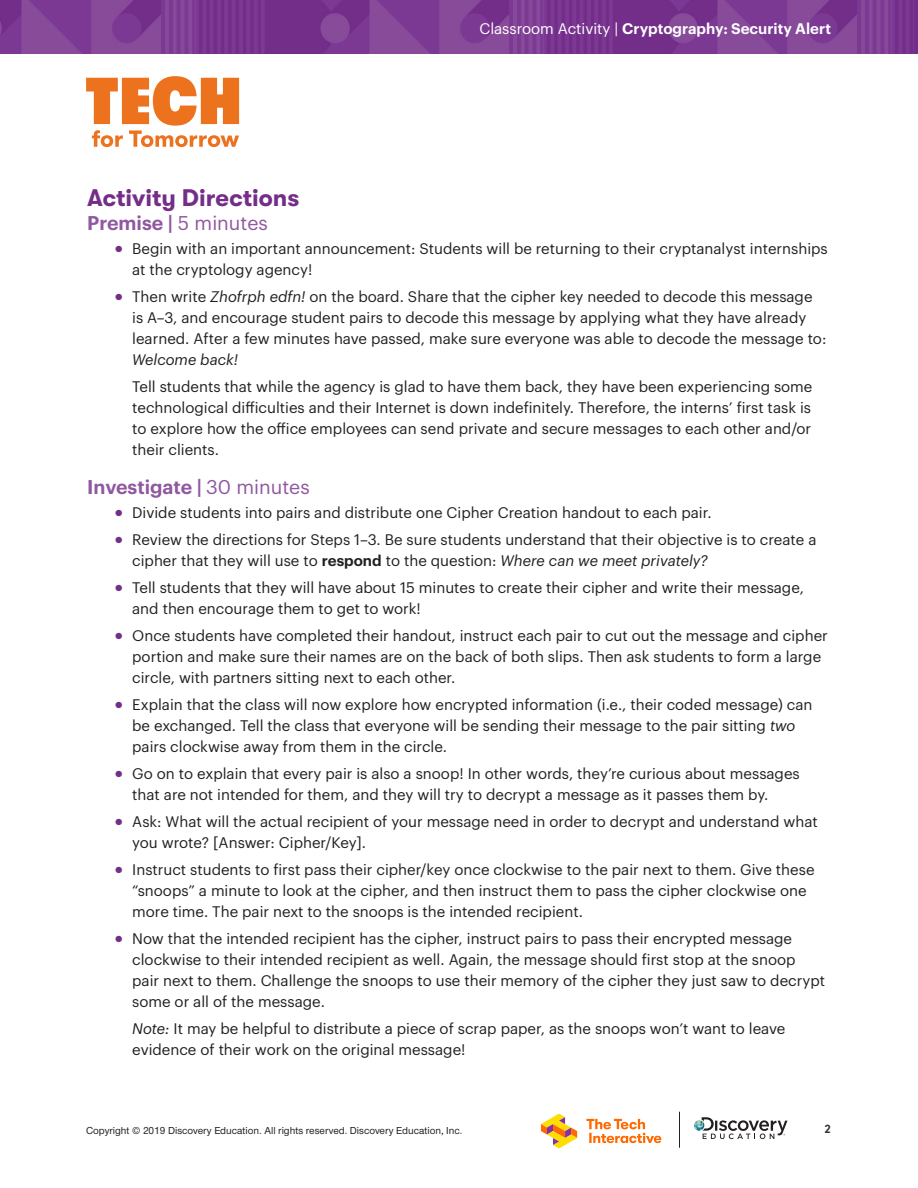
<style>
.page{position:relative;width:918px;height:1188px;background:#fff}
.page>*{position:absolute;margin:0;border:0;box-sizing:border-box;transform-origin:0 0}
.Subhead_1{font:700 24px "GT Walsheim";color:#742e88}
.Subhead_2_80{font:600 19.5px "Graphik LC";color:#9058a0}
.Bullet_no_bullet_las{font:15px/21px "Graphik LC";color:#231f20}
.Bullet_no_bullet{font:15px/21px "Graphik LC";color:#231f20}
.t1{font:600 15px "Graphik LC";color:#fff}
.t2{font:700 12px "DIN2014";color:#343333}
.t3{font:10.5px "UHC Sans";color:#231f20}
.s1{font-weight:400}
.s2{font-family:"Helvetica Neue";font-weight:300;color:#742e88}
.s3{font-style:italic}
.s4{font-weight:600}
</style>
<div class="page">
<img style="left:0;top:0;width:914px;height:54px">
<svg style="left:694px;top:1117px;width:94px;height:22px"></svg>
<hr style="left:679px;top:1112px;width:1px;height:36px;background:#231f20">
<svg style="left:541px;top:1114px;width:36px;height:34px"></svg>
<svg style="left:586px;top:1119px;width:75px;height:24px"></svg>
<svg style="left:86px;top:76px;width:153px;height:71px"></svg>
<p class="t1" style="left:479px;top:17px;width:353px"><span class="s1">Classroom Activity |</span> Cryptography: Security Alert</p>
<p class="Subhead_1" style="left:87px;top:184px;width:214px">Activity Directions</p>
<p class="Subhead_2_80" style="left:87px;top:208px;width:182px">Premise | <span class="s1">5 minutes</span></p>
<p class="Bullet_no_bullet_las" style="left:132px;top:237px;width:697px;text-indent:-18px"><span class="s2">●</span> Begin with an important announcement: Students will be returning to their cryptanalyst internships at the cryptology agency!</p>
<p class="Bullet_no_bullet_las" style="left:132px;top:285px;width:696px;text-indent:-18px"><span class="s2">●</span> Then write <span class="s3">Zhofrph edfn!</span> on the board. Share that the cipher key needed to decode this message is A–3, and encourage student pairs to decode this message by applying what they have already learned. After a few minutes have passed, make sure everyone was able to decode the message to:<br><span class="s3">Welcome back!</span></p>
<p class="Bullet_no_bullet_las" style="left:132px;top:375px;width:682px;text-align:justify">Tell students that while the agency is glad to have them back, they have been experiencing some technological difficulties and their Internet is down indefinitely. Therefore, the interns’ first task is to explore how the office employees can send private and secure messages to each other and/or their clients.</p>
<p class="Subhead_2_80" style="left:87px;top:472px;width:224px">Investigate | <span class="s1">30 minutes</span></p>
<p class="Bullet_no_bullet_las" style="left:114px;top:501px;width:599px"><span class="s2">●</span> Divide students into pairs and distribute one Cipher Creation handout to each pair.</p>
<p class="Bullet_no_bullet_las" style="left:132px;top:528px;width:686px;text-indent:-18px"><span class="s2">●</span> Review the directions for Steps 1–3. Be sure students understand that their objective is to create a cipher that they will use to <span class="s4">respond</span> to the question: <span class="s3">Where can we meet privately?</span></p>
<p class="Bullet_no_bullet_las" style="left:132px;top:576px;width:673px;text-indent:-18px"><span class="s2">●</span> Tell students that they will have about 15 minutes to create their cipher and write their message, and then encourage them to get to work!</p>
<p class="Bullet_no_bullet_las" style="left:132px;top:624px;width:697px;text-indent:-18px"><span class="s2">●</span> Once students have completed their handout, instruct each pair to cut out the message and cipher portion and make sure their names are on the back of both slips. Then ask students to form a large circle, with partners sitting next to each other.</p>
<p class="Bullet_no_bullet_las" style="left:132px;top:693px;width:682px;text-indent:-18px"><span class="s2">●</span> Explain that the class will now explore how encrypted information (i.e., their coded message) can be exchanged. Tell the class that everyone will be sending their message to the pair sitting <span class="s3">two </span>pairs clockwise away from them in the circle.</p>
<p class="Bullet_no_bullet_las" style="left:132px;top:762px;width:669px;text-indent:-18px"><span class="s2">●</span> Go on to explain that every pair is also a snoop! In other words, they’re curious about messages that are not intended for them, and they will try to decrypt a message as it passes them by.</p>
<p class="Bullet_no_bullet_las" style="left:132px;top:810px;width:687px;text-indent:-18px"><span class="s2">●</span> Ask: What will the actual recipient of your message need in order to decrypt and understand what you wrote? [Answer: Cipher/Key].</p>
<p class="Bullet_no_bullet_las" style="left:132px;top:858px;width:684px;text-indent:-18px"><span class="s2">●</span> Instruct students to first pass their cipher/key once clockwise to the pair next to them. Give these “snoops” a minute to look at the cipher, and then instruct them to pass the cipher clockwise one more time. The pair next to the snoops is the intended recipient.</p>
<p class="Bullet_no_bullet_las" style="left:132px;top:927px;width:694px;text-indent:-18px"><span class="s2">●</span> Now that the intended recipient has the cipher, instruct pairs to pass their encrypted message clockwise to their intended recipient as well. Again, the message should first stop at the snoop pair next to them. Challenge the snoops to use their memory of the cipher they just saw to decrypt some or all of the message.</p>
<p class="Bullet_no_bullet" style="left:132px;top:1017px;width:655px"><span class="s3">Note:</span> It may be helpful to distribute a piece of scrap paper, as the snoops won’t want to leave evidence of their work on the original message!</p>
<p class="t3" style="left:86px;top:1123px;width:378px">Copyright © 2019 Discovery Education. All rights reserved. Discovery Education, Inc.</p>
<p class="t2" style="left:825px;top:1121px;width:8px">2</p>
</div>
